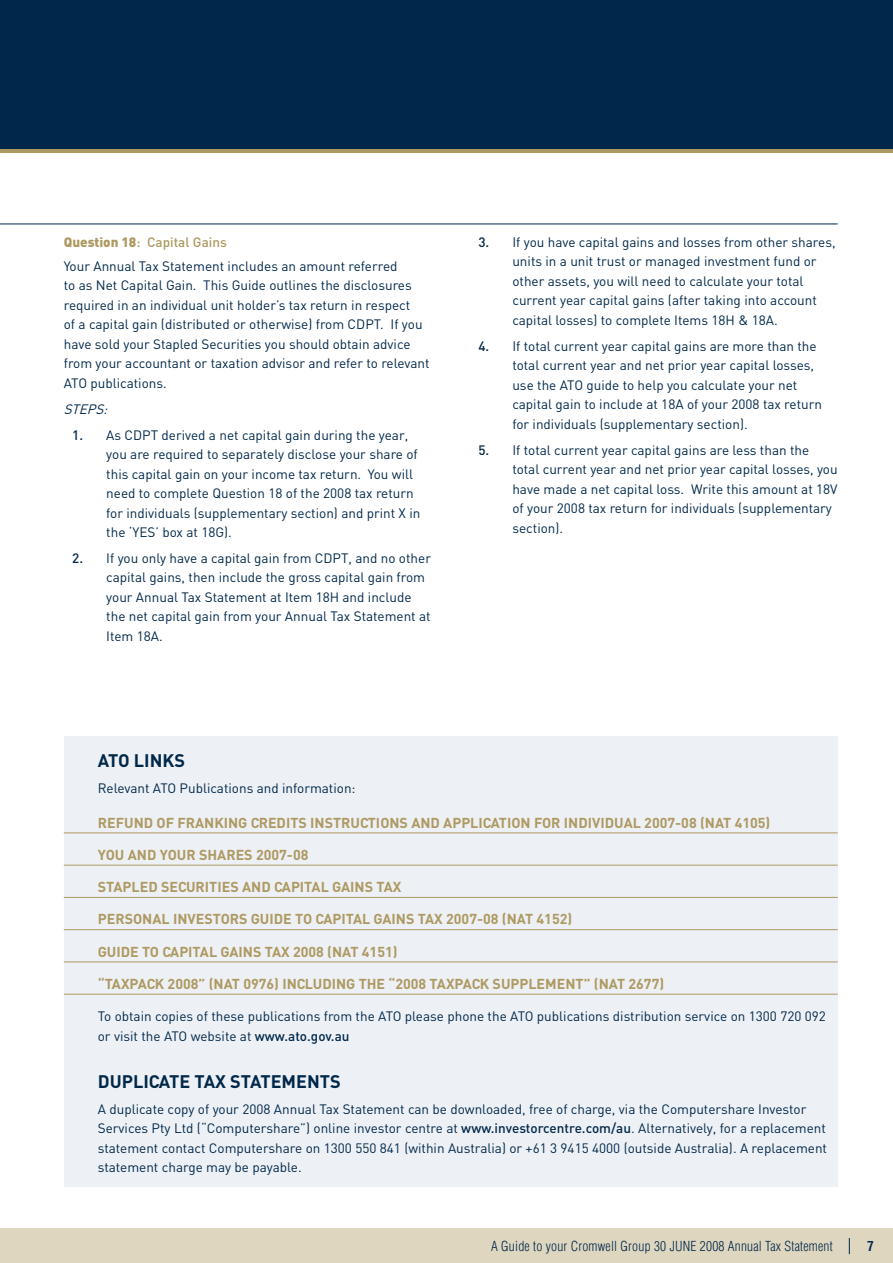
<style>
.page{position:relative;width:893px;height:1263px;background:#fff}
.page>*{position:absolute;margin:0;border:0;box-sizing:border-box;transform-origin:0 0}
.t1{font:700 18px "DIN";color:#00284a}
.t2{font:700 14.25px "DIN";color:#ae9962}
.t3{font:13.5px/19.5px "DIN";color:#00284a}
.t4{font:300 condensed 13.5px "Helvetica LT Std";letter-spacing:.015em;color:#00284a}
.t5{font:italic 13.5px "DIN";color:#00284a}
.t6{font:700 condensed 13.5px "Helvetica LT Std";color:#00284a}
.s1{font-weight:900;color:#ae9962}
.s2{font-weight:500;color:#ae9962}
.s3{font-weight:500}
</style>
<div class="page">
<div style="left:0;top:1229px;width:893px;height:34px;background:#dfd6c0"></div>
<svg style="left:849px;top:1238px;width:1px;height:16px"></svg>
<div style="left:0;top:0;width:893px;height:152px;background:#00284a"></div>
<hr style="left:0;top:150px;width:893px;height:3px;background:#ae9962">
<div style="left:64px;top:736px;width:774px;height:450px;background:#edf0f4"></div>
<hr style="left:0;top:224px;width:838px;height:1px;background:#00284a">
<hr style="left:64px;top:833px;width:774px;height:1px;background:#ae9962">
<hr style="left:64px;top:865px;width:774px;height:1px;background:#ae9962">
<hr style="left:64px;top:897px;width:774px;height:1px;background:#ae9962">
<hr style="left:64px;top:929px;width:774px;height:1px;background:#ae9962">
<hr style="left:64px;top:962px;width:774px;height:1px;background:#ae9962">
<hr style="left:64px;top:994px;width:774px;height:1px;background:#ae9962">
<p class="t3" style="left:64px;top:230px;width:335px;line-height:23.7px"><span class="s1">Question 18</span><span class="s2">: Capital Gains<br></span>Your Annual Tax Statement includes an amount referred</p>
<p class="t3" style="left:64px;top:275px;width:367px">to as Net Capital Gain. This Guide outlines the disclosures required in an individual unit holder’s tax return in respect<br>of a capital gain (distributed or otherwise) from CDPT. If you have sold your Stapled Securities you should obtain advice from your accountant or taxation advisor and refer to relevant ATO publications.</p>
<p class="t5" style="left:64px;top:400px;width:50px">STEPS:</p>
<p class="t3" style="left:106px;top:424px;width:316px;text-indent:-34px"><span class="s3">1.</span> As CDPT derived a net capital gain during the year, you are required to separately disclose your share of this capital gain on your income tax return. You will need to complete Question 18 of the 2008 tax return for individuals (supplementary section) and print X in the ‘YES’ box at 18G).</p>
<p class="t3" style="left:106px;top:548px;width:326px;text-indent:-34px"><span class="s3">2.</span> If you only have a capital gain from CDPT, and no other capital gains, then include the gross capital gain from your Annual Tax Statement at Item 18H and include the net capital gain from your Annual Tax Statement at Item 18A.</p>
<p class="t3" style="left:512px;top:232px;width:325px;text-indent:-34px"><span class="s3">3.</span> If you have capital gains and losses from other shares, units in a unit trust or managed investment fund or other assets, you will need to calculate your total current year capital gains (after taking into account capital losses) to complete Items 18H &amp; 18A.</p>
<p class="t3" style="left:512px;top:336px;width:311px;text-indent:-34px"><span class="s3">4.</span> If total current year capital gains are more than the total current year and net prior year capital losses, use the ATO guide to help you calculate your net capital gain to include at 18A of your 2008 tax return for individuals (supplementary section).</p>
<p class="t3" style="left:512px;top:440px;width:327px;text-indent:-34px"><span class="s3">5.</span> If total current year capital gains are less than the total current year and net prior year capital losses, you have made a net capital loss. Write this amount at 18V of your 2008 tax return for individuals (supplementary section).</p>
<h1 class="t1" style="left:98px;top:749px;width:89px">ATO LINKS</h1>
<p class="t3" style="left:98px;top:778px;width:259px">Relevant ATO Publications and information:</p>
<p class="t2" style="left:98px;top:813px;width:222px">REFUND OF FRANKING CREDITS INSTRUCTIONS</p>
<p class="t2" style="left:411px;top:813px;width:11px">AND</p>
<p class="t2" style="left:443px;top:813px;width:9px">APPLICATION</p>
<p class="t2" style="left:534px;top:813px;width:10px">FOR</p>
<p class="t2" style="left:564px;top:813px;width:9px">INDIVIDUAL</p>
<p class="t2" style="left:644px;top:813px;width:70px">2007-08 (NAT</p>
<p class="t2" style="left:735px;top:813px;width:37px">4105)</p>
<p class="t2" style="left:98px;top:845px;width:212px">YOU AND YOUR SHARES 2007-08</p>
<p class="t2" style="left:98px;top:877px;width:18px">STAPLED</p>
<p class="t2" style="left:161px;top:877px;width:9px">SECURITIES</p>
<p class="t2" style="left:242px;top:877px;width:11px">AND</p>
<p class="t2" style="left:274px;top:877px;width:9px">CAPITAL</p>
<p class="t2" style="left:332px;top:877px;width:9px">GAINS</p>
<p class="t2" style="left:376px;top:877px;width:10px">TAX</p>
<p class="t2" style="left:98px;top:910px;width:419px">PERSONAL INVESTORS GUIDE TO CAPITAL GAINS TAX 2007-08 (NAT</p>
<p class="t2" style="left:536px;top:910px;width:37px">4152)</p>
<p class="t2" style="left:98px;top:942px;width:244px">GUIDE TO CAPITAL GAINS TAX 2008 (NAT</p>
<p class="t2" style="left:362px;top:942px;width:37px">4151)</p>
<p class="t2" style="left:98px;top:974px;width:568px">“TAXPACK 2008” (NAT 0976) INCLUDING THE “2008 TAXPACK SUPPLEMENT” (NAT 2677)</p>
<p class="t3" style="left:98px;top:1006px;width:730px">To obtain copies of these publications from the ATO please phone the ATO publications distribution service on 1300 720 092 or visit the ATO website at <span class="s3">www.ato.gov.au</span></p>
<h1 class="t1" style="left:98px;top:1069px;width:23px">DUPLICATE</h1>
<h1 class="t1" style="left:194px;top:1069px;width:59px">TAX STATEMENTS</h1>
<p class="t3" style="left:98px;top:1099px;width:731px">A duplicate copy of your 2008 Annual Tax Statement can be downloaded, free of charge, via the Computershare Investor Services Pty Ltd (“Computershare”) online investor centre at <span class="s3">www.investorcentre.com/au</span>. Alternatively, for a replacement statement contact Computershare on 1300 550 841 (within Australia) or +61 3 9415 4000 (outside Australia). A replacement statement charge may be payable.</p>
<p class="t4" style="left:491px;top:1238px;width:343px">A Guide to your Cromwell Group 30 JUNE 2008 Annual Tax Statement</p>
<p class="t6" style="left:867px;top:1238px;width:8px">7</p>
</div>
